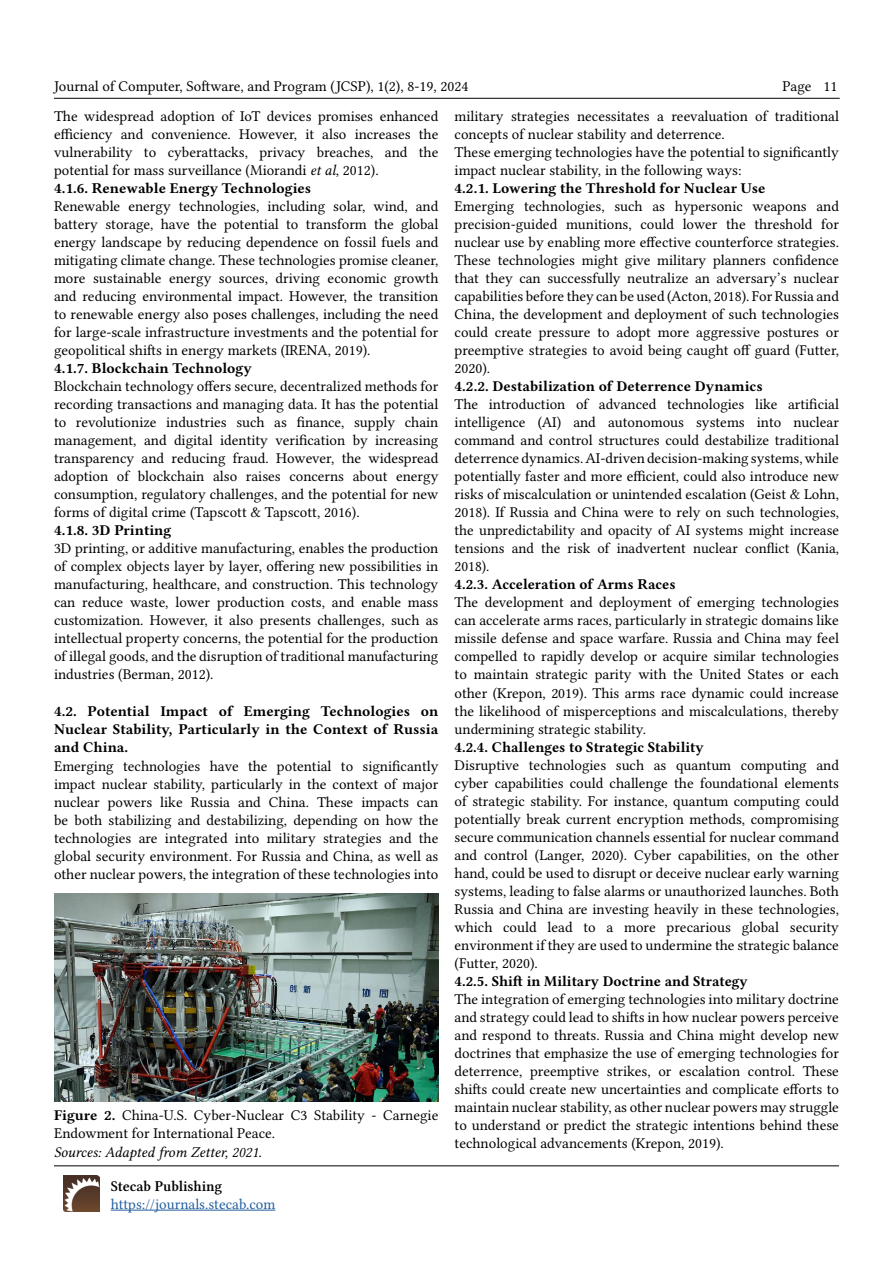
<style>
.page{position:relative;width:893px;height:1263px;background:#fff}
.page>*{position:absolute;margin:0;border:0;box-sizing:border-box;transform-origin:0 0}
.t1{font:15px/18px "Libertinus Serif";color:#000;text-align:justify}
.t2{font:700 15px/18px "Libertinus Serif";color:#000;text-align:justify}
.t3{font:italic 15px "Libertinus Serif";color:#000}
.t4{font:15px "Libertinus Serif";color:#215e9e}
.t5{font:600 15px "Libertinus Serif";color:#000}
.s1{font-style:italic}
.s2{font-weight:700}
</style>
<div class="page">
<hr style="left:111px;top:1210px;width:164px;height:1px;background:#215e9e">
<hr style="left:54px;top:1165px;width:785px;height:1px;background:#000">
<img style="left:63px;top:1175px;width:36px;height:37px">
<hr style="left:54px;top:98px;width:786px;height:1px;background:#000">
<img style="left:54px;top:893px;width:384px;height:209px">
<p class="t1" style="left:54px;top:77px;width:416px">Journal of Computer, Software, and Program (JCSP), 1(2), 8-19, 2024</p>
<p class="t1" style="left:782px;top:77px;width:31px">Page</p>
<p class="t1" style="left:54px;top:107px;width:386px;text-align:left">The widespread adoption of IoT devices promises enhanced efficiency and convenience. However, it also increases the vulnerability to cyberattacks, privacy breaches, and the potential for mass surveillance (Miorandi <span class="s1">et al</span>, 2012).<br><span class="s2">4.1.6. Renewable Energy Technologies</span></p>
<p class="t1" style="left:54px;top:197px;width:386px">Renewable energy technologies, including solar, wind, and battery storage, have the potential to transform the global energy landscape by reducing dependence on fossil fuels and mitigating climate change. These technologies promise cleaner, more sustainable energy sources, driving economic growth and reducing environmental impact. However, the transition to renewable energy also poses challenges, including the need for large-scale infrastructure investments and the potential for geopolitical shifts in energy markets (IRENA, 2019).</p>
<p class="t2" style="left:54px;top:359px;width:199px">4.1.7. Blockchain Technology</p>
<p class="t1" style="left:54px;top:377px;width:386px">Blockchain technology offers secure, decentralized methods for recording transactions and managing data. It has the potential to revolutionize industries such as finance, supply chain management, and digital identity verification by increasing transparency and reducing fraud. However, the widespread adoption of blockchain also raises concerns about energy consumption, regulatory challenges, and the potential for new forms of digital crime (Tapscott &amp; Tapscott, 2016).</p>
<p class="t2" style="left:54px;top:521px;width:119px">4.1.8. 3D Printing</p>
<p class="t1" style="left:54px;top:539px;width:386px">3D printing, or additive manufacturing, enables the production of complex objects layer by layer, offering new possibilities in manufacturing, healthcare, and construction. This technology can reduce waste, lower production costs, and enable mass customization. However, it also presents challenges, such as intellectual property concerns, the potential for the production of illegal goods, and the disruption of traditional manufacturing industries (Berman, 2012).</p>
<p class="t2" style="left:54px;top:701px;width:386px">4.2. Potential Impact of Emerging Technologies on Nuclear Stability, Particularly in the Context of Russia and China.</p>
<p class="t1" style="left:54px;top:757px;width:386px">Emerging technologies have the potential to significantly impact nuclear stability, particularly in the context of major nuclear powers like Russia and China. These impacts can be both stabilizing and destabilizing, depending on how the technologies are integrated into military strategies and the global security environment. For Russia and China, as well as other nuclear powers, the integration of these technologies into</p>
<p class="t1" style="left:823px;top:77px;width:15px">11</p>
<p class="t1" style="left:455px;top:107px;width:386px;text-align:left">military strategies necessitates a reevaluation of traditional concepts of nuclear stability and deterrence.<br>These emerging technologies have the potential to significantly impact nuclear stability, in the following ways:</p>
<p class="t2" style="left:455px;top:179px;width:312px">4.2.1. Lowering the Threshold for Nuclear Use</p>
<p class="t1" style="left:455px;top:197px;width:386px">Emerging technologies, such as hypersonic weapons and precision-guided munitions, could lower the threshold for nuclear use by enabling more effective counterforce strategies.<br>These technologies might give military planners confidence that they can successfully neutralize an adversary’s nuclear capabilities before they can be used (Acton, 2018). For Russia and China, the development and deployment of such technologies could create pressure to adopt more aggressive postures or preemptive strategies to avoid being caught off guard (Futter, 2020).</p>
<p class="t2" style="left:455px;top:377px;width:310px">4.2.2. Destabilization of Deterrence Dynamics</p>
<p class="t1" style="left:455px;top:395px;width:386px">The introduction of advanced technologies like artificial intelligence (AI) and autonomous systems into nuclear command and control structures could destabilize traditional deterrence dynamics. AI-driven decision-making systems, while potentially faster and more efficient, could also introduce new risks of miscalculation or unintended escalation (Geist &amp; Lohn, 2018). If Russia and China were to rely on such technologies, the unpredictability and opacity of AI systems might increase tensions and the risk of inadvertent nuclear conflict (Kania, 2018).</p>
<p class="t2" style="left:455px;top:575px;width:222px">4.2.3. Acceleration of Arms Races</p>
<p class="t1" style="left:455px;top:593px;width:386px">The development and deployment of emerging technologies can accelerate arms races, particularly in strategic domains like missile defense and space warfare. Russia and China may feel compelled to rapidly develop or acquire similar technologies to maintain strategic parity with the United States or each other (Krepon, 2019). This arms race dynamic could increase the likelihood of misperceptions and miscalculations, thereby undermining strategic stability.</p>
<p class="t2" style="left:455px;top:737px;width:251px">4.2.4. Challenges to Strategic Stability</p>
<p class="t1" style="left:455px;top:755px;width:386px">Disruptive technologies such as quantum computing and cyber capabilities could challenge the foundational elements of strategic stability. For instance, quantum computing could potentially break current encryption methods, compromising secure communication channels essential for nuclear command and control (Langer, 2020). Cyber capabilities, on the other hand, could be used to disrupt or deceive nuclear early warning systems, leading to false alarms or unauthorized launches. Both Russia and China are investing heavily in these technologies, which could lead to a more precarious global security environment if they are used to undermine the strategic balance (Futter, 2020).</p>
<p class="t2" style="left:455px;top:971px;width:295px">4.2.5. Shift in Military Doctrine and Strategy</p>
<p class="t1" style="left:455px;top:989px;width:386px">The integration of emerging technologies into military doctrine and strategy could lead to shifts in how nuclear powers perceive and respond to threats. Russia and China might develop new doctrines that emphasize the use of emerging technologies for deterrence, preemptive strikes, or escalation control. These shifts could create new uncertainties and complicate efforts to maintain nuclear stability, as other nuclear powers may struggle to understand or predict the strategic intentions behind these technological advancements (Krepon, 2019).</p>
<p class="t1" style="left:54px;top:1106px;width:386px"><span class="s2">Figure 2.</span> China-U.S. Cyber-Nuclear C3 Stability - Carnegie<br>Endowment for International Peace.</p>
<p class="t3" style="left:54px;top:1143px;width:209px">Sources: Adapted from Zetter, 2021.</p>
<p class="t5" style="left:111px;top:1178px;width:113px">Stecab Publishing</p>
<p class="t4" style="left:111px;top:1195px;width:166px">https://journals.stecab.com</p>
</div>
